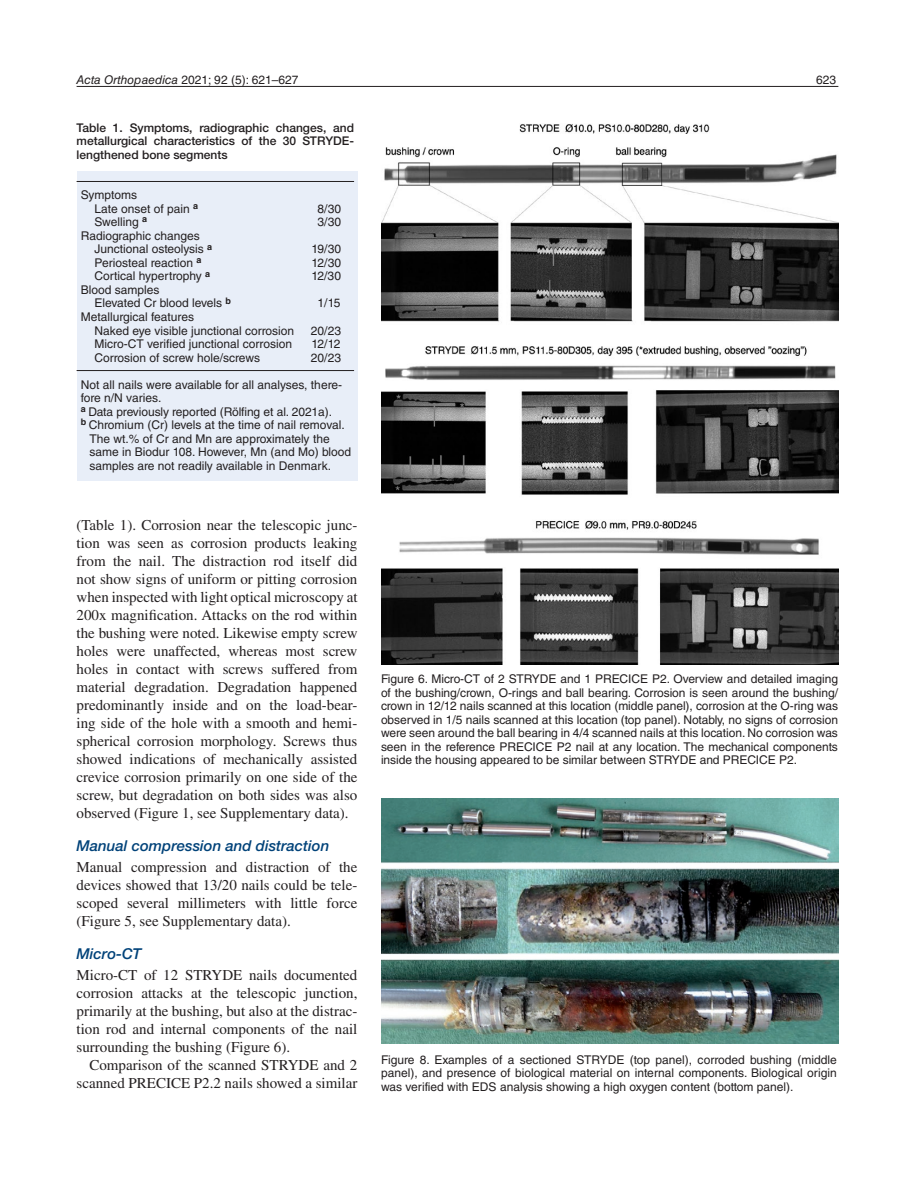
<style>
.page{position:relative;width:915px;height:1191px;background:#fff}
.page>*{position:absolute;margin:0;border:0;box-sizing:border-box;transform-origin:0 0}
.t1{font:15px/18px "Times LT Std";color:#231f20;text-align:justify}
.t2{font:italic 500 15px "Helvetica Neue LTW1 G";color:#004279}
.t3{font:12px/13.5px "Helvetica LT Std";color:#231f20}
.t4{font:500 12px/13.5px "Helvetica Neue LTW1 G";color:#231f20;text-align:justify}
.s1{font-style:italic}
</style>
<div class="page">
<hr style="left:77px;top:86px;width:761px;height:1px;background:#231f20">
<div style="left:77px;top:171px;width:280px;height:309px;background:#e8eef8"></div>
<hr style="left:77px;top:181px;width:277px;height:1px;background:#231f20">
<hr style="left:77px;top:370px;width:277px;height:1px;background:#231f20">
<img style="left:381px;top:124px;width:457px;height:540px">
<img style="left:381px;top:799px;width:456px;height:244px">
<p class="t3" style="left:77px;top:73px;width:223px"><span class="s1">Acta Orthopaedica</span> 2021; 92 (5): 621–627</p>
<p class="t3" style="left:816px;top:73px;width:22px">623</p>
<p class="t4" style="left:77px;top:121px;width:279px">Table 1. Symptoms, radiographic changes, and metallurgical characteristics of the 30 STRYDE&shy;lengthened bone segments</p>
<p class="t3" style="left:95px;top:188px;width:105px;text-indent:-14px">Symptoms<br>Late onset of pain <sup>a</sup></p>
<p class="t3" style="left:317px;top:202px;width:25px">8/30</p>
<p class="t3" style="left:95px;top:215px;width:54px">Swelling <sup>a</sup></p>
<p class="t3" style="left:317px;top:215px;width:25px">3/30</p>
<p class="t3" style="left:95px;top:229px;width:119px;text-indent:-14px">Radiographic changes<br>Junctional osteolysis <sup>a</sup></p>
<p class="t3" style="left:311px;top:242px;width:31px">19/30</p>
<p class="t3" style="left:95px;top:256px;width:108px">Periosteal reaction <sup>a</sup></p>
<p class="t3" style="left:311px;top:256px;width:31px">12/30</p>
<p class="t3" style="left:95px;top:269px;width:117px">Cortical hypertrophy <sup>a</sup></p>
<p class="t3" style="left:311px;top:269px;width:31px">12/30</p>
<p class="t3" style="left:95px;top:283px;width:138px;text-indent:-14px">Blood samples<br>Elevated Cr blood levels <sup>b</sup></p>
<p class="t3" style="left:317px;top:296px;width:24px">1/15</p>
<p class="t3" style="left:95px;top:310px;width:201px;text-indent:-14px">Metallurgical features<br>Naked eye visible junctional corrosion</p>
<p class="t3" style="left:311px;top:323px;width:32px">20/23</p>
<p class="t3" style="left:95px;top:337px;width:199px">Micro-CT verified junctional corrosion</p>
<p class="t3" style="left:311px;top:337px;width:31px">12/12</p>
<p class="t3" style="left:95px;top:350px;width:167px">Corrosion of screw hole/screws</p>
<p class="t3" style="left:311px;top:350px;width:32px">20/23</p>
<p class="t3" style="left:81px;top:377px;width:263px">Not all nails were available for all analyses, there-</p>
<p class="t3" style="left:81px;top:391px;width:82px">fore n/N varies.</p>
<p class="t3" style="left:81px;top:404px;width:253px"><sup>a</sup> Data previously reported (Rölfing et al. 2021a).</p>
<p class="t3" style="left:81px;top:418px;width:265px"><sup>b</sup> Chromium (Cr) levels at the time of nail removal.</p>
<p class="t3" style="left:89px;top:431px;width:242px">The wt.% of Cr and Mn are approximately the</p>
<p class="t3" style="left:89px;top:445px;width:263px">same in Biodur 108. However, Mn (and Mo) blood</p>
<p class="t3" style="left:89px;top:458px;width:243px">samples are not readily available in Denmark.</p>
<p class="t1" style="left:77px;top:515px;width:282px">(Table 1). Corrosion near the telescopic junc&shy;tion was seen as corrosion products leaking from the nail. The distraction rod itself did not show signs of uniform or pitting corrosion when inspected with light optical microscopy at 200x magnification. Attacks on the rod within the bushing were noted. Likewise empty screw holes were unaffected, whereas most screw holes in contact with screws suffered from material degradation. Degradation happened predominantly inside and on the load-bear&shy;ing side of the hole with a smooth and hemi&shy;spherical corrosion morphology. Screws thus showed indications of mechanically assisted crevice corrosion primarily on one side of the screw, but degradation on both sides was also observed (Figure 1, see Supplementary data).</p>
<p class="t2" style="left:77px;top:836px;width:254px">Manual compression and distraction</p>
<p class="t1" style="left:77px;top:857px;width:282px">Manual compression and distraction of the devices showed that 13/20 nails could be tele&shy;scoped several millimeters with little force (Figure 5, see Supplementary data).</p>
<p class="t2" style="left:77px;top:944px;width:66px">Micro-CT</p>
<p class="t1" style="left:77px;top:965px;width:282px">Micro-CT of 12 STRYDE nails documented corrosion attacks at the telescopic junction, primarily at the bushing, but also at the distrac&shy;tion rod and internal components of the nail surrounding the bushing (Figure 6).</p>
<p class="t1" style="left:77px;top:1055px;width:282px;text-align:right">Comparison of the scanned STRYDE and 2 scanned PRECICE P2.2 nails showed a similar</p>
<p class="t3" style="left:381px;top:1052px;width:457px;text-align:justify">Figure 8. Examples of a sectioned STRYDE (top panel), corroded bushing (middle panel), and presence of biological material on internal components. Biological origin was verified with EDS analysis showing a high oxygen content (bottom panel).</p>
<p class="t3" style="left:381px;top:672px;width:458px;text-align:justify">Figure 6. Micro-CT of 2 STRYDE and 1 PRECICE P2. Overview and detailed imaging of the bushing/crown, O-rings and ball bearing. Corrosion is seen around the bushing/ crown in 12/12 nails scanned at this location (middle panel), corrosion at the O-ring was observed in 1/5 nails scanned at this location (top panel). Notably, no signs of corrosion were seen around the ball bearing in 4/4 scanned nails at this location. No corrosion was seen in the reference PRECICE P2 nail at any location. The mechanical components inside the housing appeared to be similar between STRYDE and PRECICE P2.</p>
</div>
